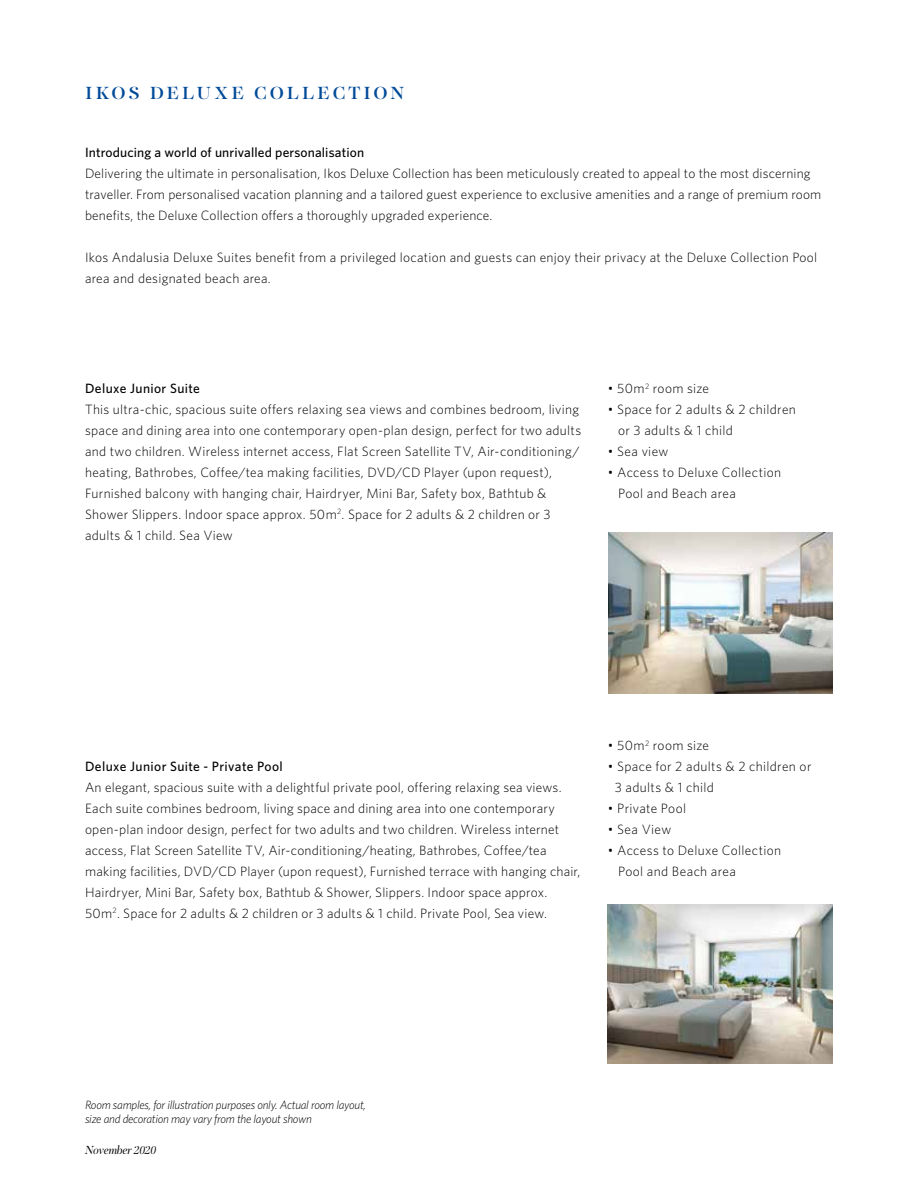
<style>
.page{position:relative;width:918px;height:1188px;background:#fff}
.page>*{position:absolute;margin:0;border:0;box-sizing:border-box;transform-origin:0 0}
.t1{font:500 18px "PF Regal Display Pro";letter-spacing:.165em;color:#004a98}
.t2{font:300 13.5px/21px "Whitney";letter-spacing:.015em;color:#000}
.t3{font:500 13.5px "Whitney";letter-spacing:.01em;color:#000}
.t4{font:italic 300 12px/14.4px "Whitney";letter-spacing:-.02em;color:#000}
.t5{font:italic 12px "PF Regal Display Pro";letter-spacing:-.02em;color:#000}
</style>
<div class="page">
<img style="left:608px;top:533px;width:225px;height:160px">
<img style="left:608px;top:904px;width:225px;height:160px">
<h1 class="t1" style="left:85px;top:82px;width:321px">IKOS DELUXE COLLECTION</h1>
<p class="t3" style="left:85px;top:143px;width:281px">Introducing a world of unrivalled personalisation</p>
<p class="t2" style="left:85px;top:162px;width:738px">Delivering the ultimate in personalisation, Ikos Deluxe Collection has been meticulously created to appeal to the most discerning traveller. From personalised vacation planning and a tailored guest experience to exclusive amenities and a range of premium room benefits, the Deluxe Collection offers a thoroughly upgraded experience.</p>
<p class="t2" style="left:85px;top:246px;width:734px">Ikos Andalusia Deluxe Suites benefit from a privileged location and guests can enjoy their privacy at the Deluxe Collection Pool area and designated beach area.</p>
<p class="t3" style="left:85px;top:379px;width:116px">Deluxe Junior Suite</p>
<p class="t2" style="left:85px;top:398px;width:498px">This ultra-chic, spacious suite offers relaxing sea views and combines bedroom, living space and dining area into one contemporary open-plan design, perfect for two adults and two children. Wireless internet access, Flat Screen Satellite TV, Air-conditioning/ heating, Bathrobes, Coffee/tea making facilities, DVD/CD Player (upon request), Furnished balcony with hanging chair, Hairdryer, Mini Bar, Safety box, Bathtub &amp; Shower Slippers. Indoor space approx. 50m<sup>2</sup>. Space for 2 adults &amp; 2 children or 3 adults &amp; 1 child. Sea View</p>
<p class="t2" style="left:608px;top:378px;width:103px">• 50m<sup>2</sup> room size</p>
<p class="t2" style="left:618px;top:399px;width:179px;text-indent:-10px">• Space for 2 adults &amp; 2 children or 3 adults &amp; 1 child</p>
<p class="t2" style="left:608px;top:441px;width:62px">• Sea view</p>
<p class="t2" style="left:618px;top:462px;width:165px;text-indent:-10px">• Access to Deluxe Collection<br>Pool and Beach area</p>
<p class="t3" style="left:85px;top:757px;width:199px">Deluxe Junior Suite - Private Pool</p>
<p class="t2" style="left:85px;top:776px;width:497px">An elegant, spacious suite with a delightful private pool, offering relaxing sea views.<br>Each suite combines bedroom, living space and dining area into one contemporary open-plan indoor design, perfect for two adults and two children. Wireless internet access, Flat Screen Satellite TV, Air-conditioning/heating, Bathrobes, Coffee/tea making facilities, DVD/CD Player (upon request), Furnished terrace with hanging chair, Hairdryer, Mini Bar, Safety box, Bathtub &amp; Shower, Slippers. Indoor space approx.<br>50m<sup>2</sup>. Space for 2 adults &amp; 2 children or 3 adults &amp; 1 child. Private Pool, Sea view.</p>
<p class="t2" style="left:608px;top:735px;width:103px">• 50m<sup>2</sup> room size</p>
<p class="t2" style="left:615px;top:756px;width:198px;text-indent:-7px">• Space for 2 adults &amp; 2 children or<br>3 adults &amp; 1 child</p>
<p class="t2" style="left:608px;top:798px;width:80px">• Private Pool</p>
<p class="t2" style="left:608px;top:819px;width:65px">• Sea View</p>
<p class="t2" style="left:618px;top:840px;width:165px;text-indent:-10px">• Access to Deluxe Collection<br>Pool and Beach area</p>
<p class="t4" style="left:85px;top:1097px;width:282px">Room samples, for illustration purposes only. Actual room layout, size and decoration may vary from the layout shown</p>
<p class="t5" style="left:85px;top:1144px;width:73px">November 2020</p>
</div>
